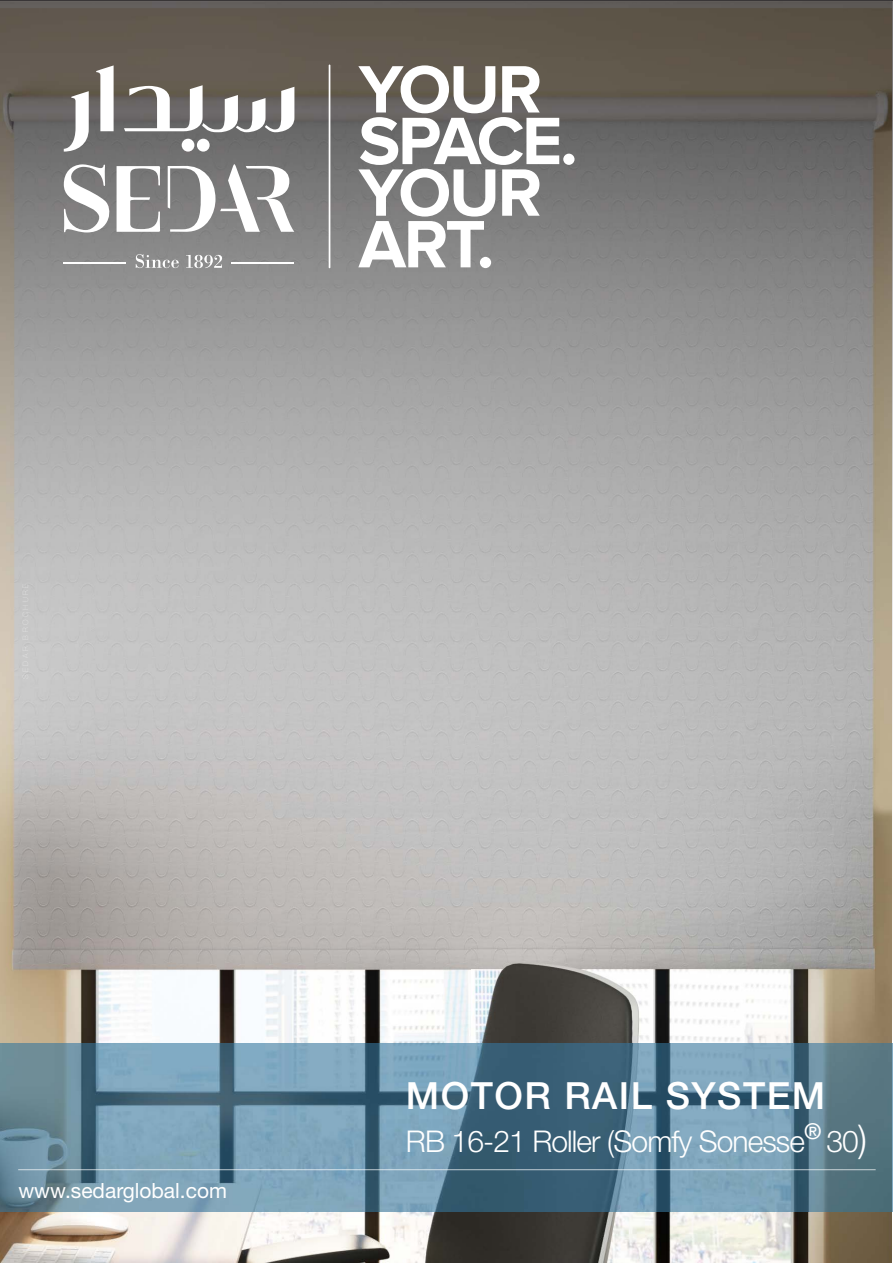
<style>
.page{position:relative;width:893px;height:1263px;background:#fff}
.page>*{position:absolute;margin:0;border:0;box-sizing:border-box;transform-origin:0 0}
.t1{font:500 37.5px "Helvetica Neue";letter-spacing:.04em;color:#fff}
.t2{font:300 30px "Helvetica Neue";letter-spacing:-.03em;color:#fff}
.t3{font:21px "Helvetica Neue";color:#fff}
.s1{font-size:37.5px}
</style>
<div class="page">
<img style="left:0;top:1px;width:893px;height:1261px">
<svg style="left:0;top:1043px;width:892px;height:169px"></svg>
<img style="left:892px;top:1043px;width:1px;height:169px">
<img style="left:0;top:0;width:50px;height:1px">
<img style="left:50px;top:0;width:843px;height:1px">
<svg style="left:64px;top:164px;width:96px;height:69px"></svg>
<svg style="left:124px;top:85px;width:170px;height:47px"></svg>
<div style="left:182px;top:139px;width:12px;height:13px;background:#fff;border-radius:50%"></div>
<div style="left:197px;top:139px;width:13px;height:13px;background:#fff;border-radius:50%"></div>
<svg style="left:96px;top:65px;width:18px;height:66px"></svg>
<svg style="left:64px;top:91px;width:25px;height:61px"></svg>
<hr style="left:63px;top:263px;width:62px;height:1px;background:#fff">
<hr style="left:232px;top:263px;width:62px;height:1px;background:#fff">
<svg style="left:168px;top:163px;width:126px;height:69px"></svg>
<svg style="left:136px;top:254px;width:86px;height:14px"></svg>
<div style="left:563px;top:154px;width:11px;height:11px;background:#fff;border-radius:50%"></div>
<svg style="left:358px;top:65px;width:201px;height:202px"></svg>
<div style="left:480px;top:257px;width:11px;height:11px;background:#fff;border-radius:50%"></div>
<hr style="left:329px;top:65px;width:1px;height:203px;background:#fff">
<hr style="left:18px;top:1169px;width:858px;height:1px;background:#fff">
<p class="t3" style="left:18px;top:1175px;width:210px">www.sedarglobal.com</p>
<p class="t1" style="left:406px;top:1066px;width:421px">MOTOR RAIL SYSTEM</p>
<p class="t2" style="left:406px;top:1117px;width:463px">RB 16-21 Roller (Somfy Sonesse<sup>®</sup> 30<span class="s1">)</span></p>
</div>
